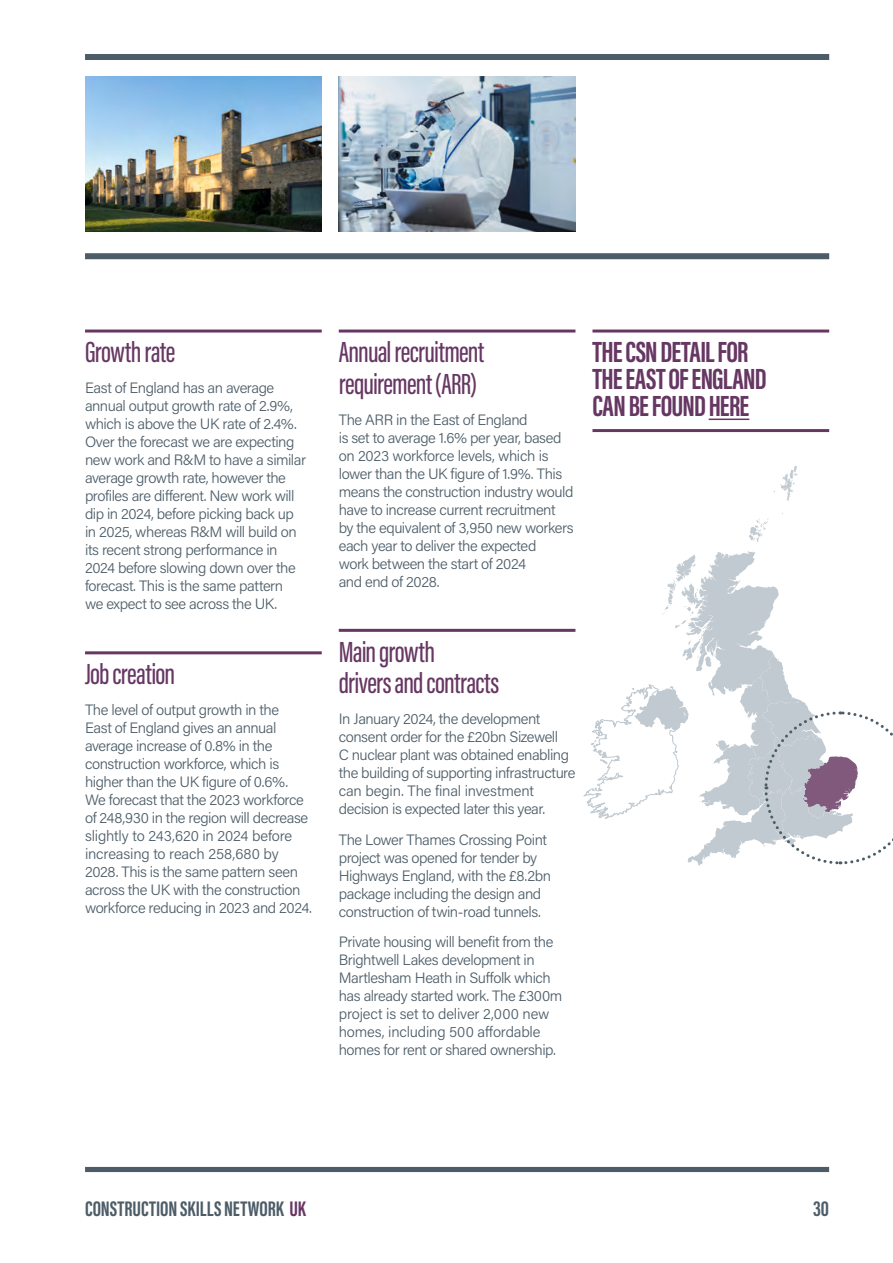
<style>
.page{position:relative;width:893px;height:1263px;background:#fff}
.page>*{position:absolute;margin:0;border:0;box-sizing:border-box;transform-origin:0 0}
._04_Bodytext{font:500 30px/31.5px "Acumin Pro Extra Cond";letter-spacing:-.02em;color:#663763}
._04_Bodytext-2{font:700 30px/27px "Acumin Pro Extra Cond";letter-spacing:-.02em;color:#663763}
._04_Large_Subhead_Condensed___Rule_above{font:500 30px "Acumin Pro Extra Cond";letter-spacing:-.025em;color:#663763}
.t1{font:700 21.75px "Acumin Pro Extra Cond";color:#4d5d68}
._04_Bodytext-3{font:300 15px/18px "Acumin Pro";letter-spacing:-.03em;color:#4d5d68}
.s1{color:#663763}
</style>
<div class="page">
<div style="left:85px;top:1167px;width:744px;height:5px;background:#4d5d68"></div>
<hr style="left:85px;top:329px;width:237px;height:3px;background:#663763">
<hr style="left:85px;top:651px;width:237px;height:3px;background:#663763">
<hr style="left:339px;top:329px;width:236px;height:3px;background:#663763">
<hr style="left:339px;top:629px;width:236px;height:3px;background:#663763">
<hr style="left:592px;top:329px;width:237px;height:3px;background:#663763">
<hr style="left:592px;top:429px;width:237px;height:3px;background:#663763">
<hr style="left:709px;top:419px;width:40px;height:1px;background:#663763">
<img style="left:85px;top:77px;width:237px;height:155px">
<img style="left:339px;top:77px;width:236px;height:155px">
<div style="left:85px;top:253px;width:744px;height:6px;background:#4d5d68"></div>
<div style="left:85px;top:54px;width:744px;height:6px;background:#4d5d68"></div>
<svg style="left:749px;top:518px;width:20px;height:24px"></svg>
<svg style="left:773px;top:466px;width:25px;height:35px"></svg>
<svg style="left:584px;top:550px;width:309px;height:316px"></svg>
<p class="_04_Bodytext" style="left:85px;top:336px;width:92px">Growth rate</p>
<p class="_04_Bodytext-3" style="left:85px;top:378px;width:223px">East of England has an average annual output growth rate of 2.9%, which is above the UK rate of 2.4%.<br>Over the forecast we are expecting new work and R&amp;M to have a similar average growth rate, however the profiles are different. New work will dip in 2024, before picking back up in 2025, whereas R&amp;M will build on its recent strong performance in 2024 before slowing down over the forecast. This is the same pattern<br>we expect to see across the UK.</p>
<p class="_04_Large_Subhead_Condensed___Rule_above" style="left:85px;top:656px;width:92px">Job creation</p>
<p class="_04_Bodytext-3" style="left:85px;top:700px;width:228px">The level of output growth in the<br>East of England gives an annual average increase of 0.8% in the construction workforce, which is higher than the UK figure of 0.6%.<br>We forecast that the 2023 workforce of 248,930 in the region will decrease slightly to 243,620 in 2024 before increasing to reach 258,680 by 2028. This is the same pattern seen across the UK with the construction workforce reducing in 2023 and 2024.</p>
<p class="_04_Bodytext" style="left:339px;top:336px;width:147px">Annual recruitment requirement (ARR)</p>
<p class="_04_Bodytext-3" style="left:339px;top:410px;width:236px">The ARR in the East of England<br>is set to average 1.6% per year, based on 2023 workforce levels, which is lower than the UK figure of 1.9%. This means the construction industry would have to increase current recruitment by the equivalent of 3,950 new workers each year to deliver the expected<br>work between the start of 2024<br>and end of 2028.</p>
<p class="_04_Bodytext-2" style="left:592px;top:338px;width:176px">THE CSN DETAIL FOR<br>THE EAST OF ENGLAND<br>CAN BE FOUNDHERE</p>
<p class="_04_Bodytext" style="left:339px;top:636px;width:162px">Main growth<br>drivers and contracts</p>
<p class="_04_Bodytext-3" style="left:339px;top:709px;width:238px">In January 2024, the development consent order for the £20bn Sizewell<br>C nuclear plant was obtained enabling the building of supporting infrastructure can begin. The final investment decision is expected later this year.</p>
<p class="_04_Bodytext-3" style="left:339px;top:830px;width:214px">The Lower Thames Crossing Point project was opened for tender by Highways England, with the £8.2bn package including the design and construction of twin-road tunnels.</p>
<p class="_04_Bodytext-3" style="left:339px;top:932px;width:225px">Private housing will benefit from the Brightwell Lakes development in Martlesham Heath in Suffolk which has already started work. The £300m project is set to deliver 2,000 new homes, including 500 affordable homes for rent or shared ownership.</p>
<h2 class="t1" style="left:85px;top:1195px;width:222px">CONSTRUCTION SKILLS NETWORK <span class="s1">UK</span></h2>
<h2 class="t1" style="left:813px;top:1195px;width:17px">30</h2>
</div>
